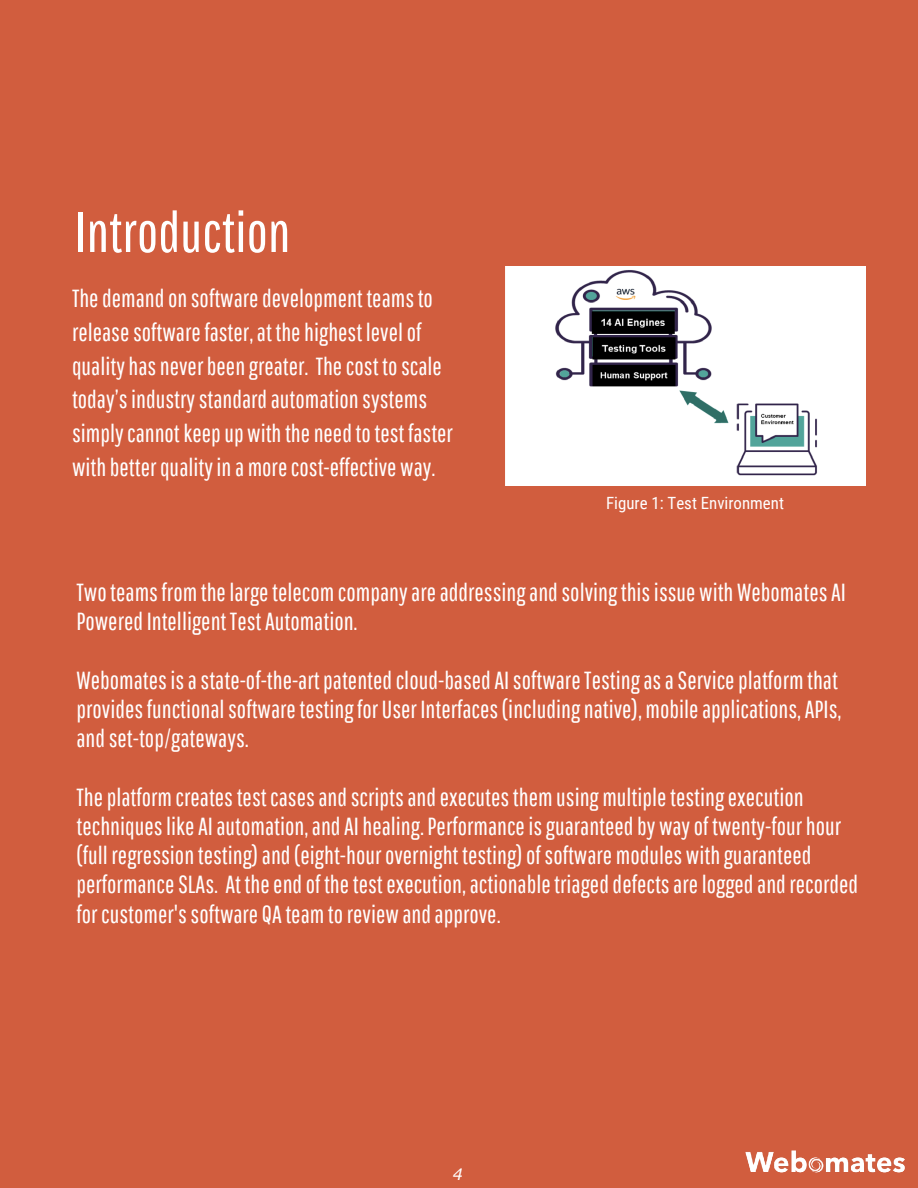
<style>
.page{position:relative;width:918px;height:1188px;background:#d15d3e}
.page>*{position:absolute;margin:0;border:0;box-sizing:border-box;transform-origin:0 0}
.t1{font:56.25px "Pathway Gothic One";color:#fff}
.t2{font:24.75px/29.2px "Pathway Gothic One";color:#fff}
.t3{font:16.8px "Roboto Condensed";color:#fff}
.t4{font:italic 15.75px "Verdana";color:#fff}
</style>
<div class="page">
<img style="left:745px;top:1150px;width:160px;height:23px">
<img style="left:505px;top:267px;width:361px;height:219px">
<h1 class="t1" style="left:75px;top:198px;width:217px">Introduction</h1>
<p class="t2" style="left:72px;top:281px;width:383px;line-height:33.8px">The demand on software development teams to release software faster, at the highest level of quality has never been greater. The cost to scale today’s industry standard automation systems simply cannot keep up with the need to test faster with better quality in a more cost-effective way.</p>
<p class="t3" style="left:606px;top:491px;width:179px">Figure 1: Test Environment</p>
<p class="t2" style="left:77px;top:577px;width:771px">Two teams from the large telecom company are addressing and solving this issue with Webomates AI<br>Powered Intelligent Test Automation.</p>
<p class="t2" style="left:77px;top:665px;width:767px">Webomates is a state-of-the-art patented cloud-based AI software Testing as a Service platform that provides functional software testing for User Interfaces (including native), mobile applications, APIs, and set-top/gateways.</p>
<p class="t2" style="left:77px;top:782px;width:783px">The platform creates test cases and scripts and executes them using multiple testing execution techniques like AI automation, and AI healing. Performance is guaranteed by way of twenty-four hour (full regression testing) and (eight-hour overnight testing) of software modules with guaranteed performance SLAs. At the end of the test execution, actionable triaged defects are logged and recorded for customer's software QA team to review and approve.</p>
<p class="t4" style="left:453px;top:1164px;width:12px">4</p>
</div>
